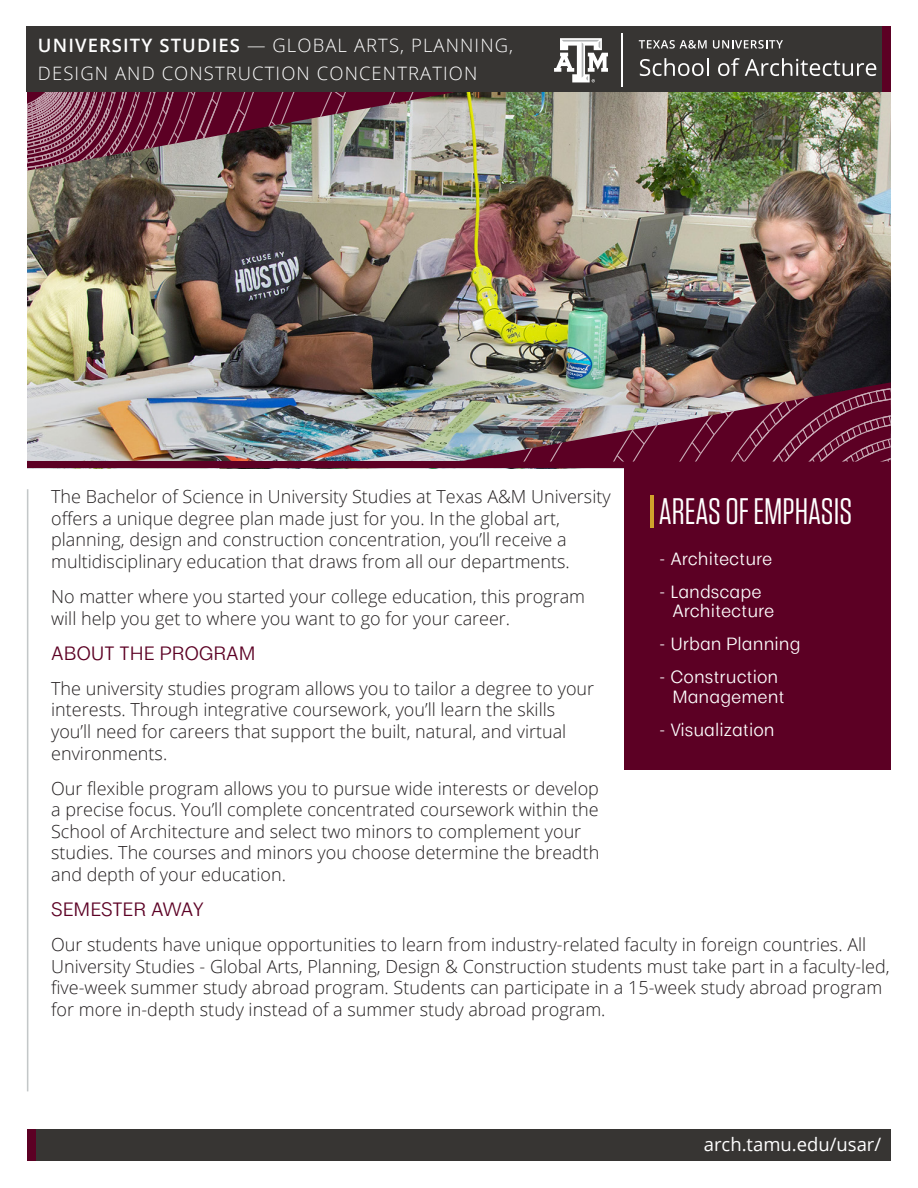
<style>
.page{position:relative;width:918px;height:1188px;background:#fff}
.page>*{position:absolute;margin:0;border:0;box-sizing:border-box;transform-origin:0 0}
.t1{font:36.9px "Tungsten";color:#fff}
.t2{font:300 18.45px/27.8px "Open Sans";letter-spacing:.06em;color:#fff}
.t3{font:18.45px "Open Sans";color:#fff}
.t4{font:300 18px/21.6px "Open Sans";color:#231f20}
.t5{font:18px "Moriston";color:#5c0024}
.Aside_Text{font:16.5px/19.5px "Moriston";color:#fff}
.s1{font-weight:600}
</style>
<div class="page">
<img style="left:28px;top:91px;width:863px;height:377px">
<div style="left:27px;top:462px;width:863px;height:6px;background:#5c0024"></div>
<div style="left:624px;top:468px;width:267px;height:302px;background:#5c0024"></div>
<hr style="left:650px;top:495px;width:3px;height:32px;background:#d0a32b">
<img style="left:27px;top:91px;width:432px;height:81px">
<img style="left:459px;top:382px;width:432px;height:80px">
<div style="left:26px;top:26px;width:864px;height:65px;background:#373533"></div>
<hr style="left:27px;top:489px;width:1px;height:602px;background:#c3c7c8">
<div style="left:882px;top:26px;width:9px;height:65px;background:#5c0024"></div>
<div style="left:27px;top:1130px;width:864px;height:31px;background:#373533"></div>
<div style="left:27px;top:1130px;width:8px;height:31px;background:#5c0024"></div>
<hr style="left:621px;top:33px;width:1px;height:54px;background:#fff">
<svg style="left:554px;top:38px;width:54px;height:44px"></svg>
<svg style="left:639px;top:40px;width:68px;height:9px"></svg>
<svg style="left:713px;top:40px;width:70px;height:9px"></svg>
<svg style="left:640px;top:58px;width:69px;height:18px"></svg>
<svg style="left:718px;top:58px;width:158px;height:18px"></svg>
<h1 class="t2" style="left:38px;top:31px;width:477px"><span class="s1">UNIVERSITY STUDIES</span> — GLOBAL ARTS, PLANNING,<br>DESIGN AND CONSTRUCTION CONCENTRATION</h1>
<p class="t4" style="left:51px;top:485px;width:561px">The Bachelor of Science in University Studies at Texas A&amp;M University offers a unique degree plan made just for you. In the global art, planning, design and construction concentration, you’ll receive a multidisciplinary education that draws from all our departments.</p>
<p class="t4" style="left:51px;top:585px;width:535px">No matter where you started your college education, this program will help you get to where you want to go for your career.</p>
<h2 class="t5" style="left:51px;top:638px;width:206px">ABOUT THE PROGRAM</h2>
<p class="t4" style="left:51px;top:677px;width:545px">The university studies program allows you to tailor a degree to your interests. Through integrative coursework, you’ll learn the skills you’ll need for careers that support the built, natural, and virtual environments.</p>
<p class="t4" style="left:51px;top:777px;width:550px">Our flexible program allows you to pursue wide interests or develop a precise focus. You’ll complete concentrated coursework within the School of Architecture and select two minors to complement your studies. The courses and minors you choose determine the breadth and depth of your education.</p>
<h2 class="t5" style="left:51px;top:895px;width:154px">SEMESTER AWAY</h2>
<p class="t4" style="left:51px;top:933px;width:840px">Our students have unique opportunities to learn from industry-related faculty in foreign countries. All University Studies - Global Arts, Planning, Design &amp; Construction students must take part in a faculty-led, five-week summer study abroad program. Students can participate in a 15-week study abroad program for more in-depth study instead of a summer study abroad program.</p>
<h3 class="t1" style="left:659px;top:492px;width:195px">AREAS OF EMPHASIS</h3>
<p class="Aside_Text" style="left:659px;top:547px;width:115px">- Architecture</p>
<p class="Aside_Text" style="left:672px;top:580px;width:104px;text-indent:-14px">- Landscape<br>Architecture</p>
<p class="Aside_Text" style="left:659px;top:633px;width:143px">- Urban Planning</p>
<p class="Aside_Text" style="left:672px;top:666px;width:114px;text-indent:-14px">- Construction<br>Management</p>
<p class="Aside_Text" style="left:659px;top:718px;width:117px">- Visualization</p>
<p class="t3" style="left:704px;top:1132px;width:179px">arch.tamu.edu/usar/</p>
</div>
